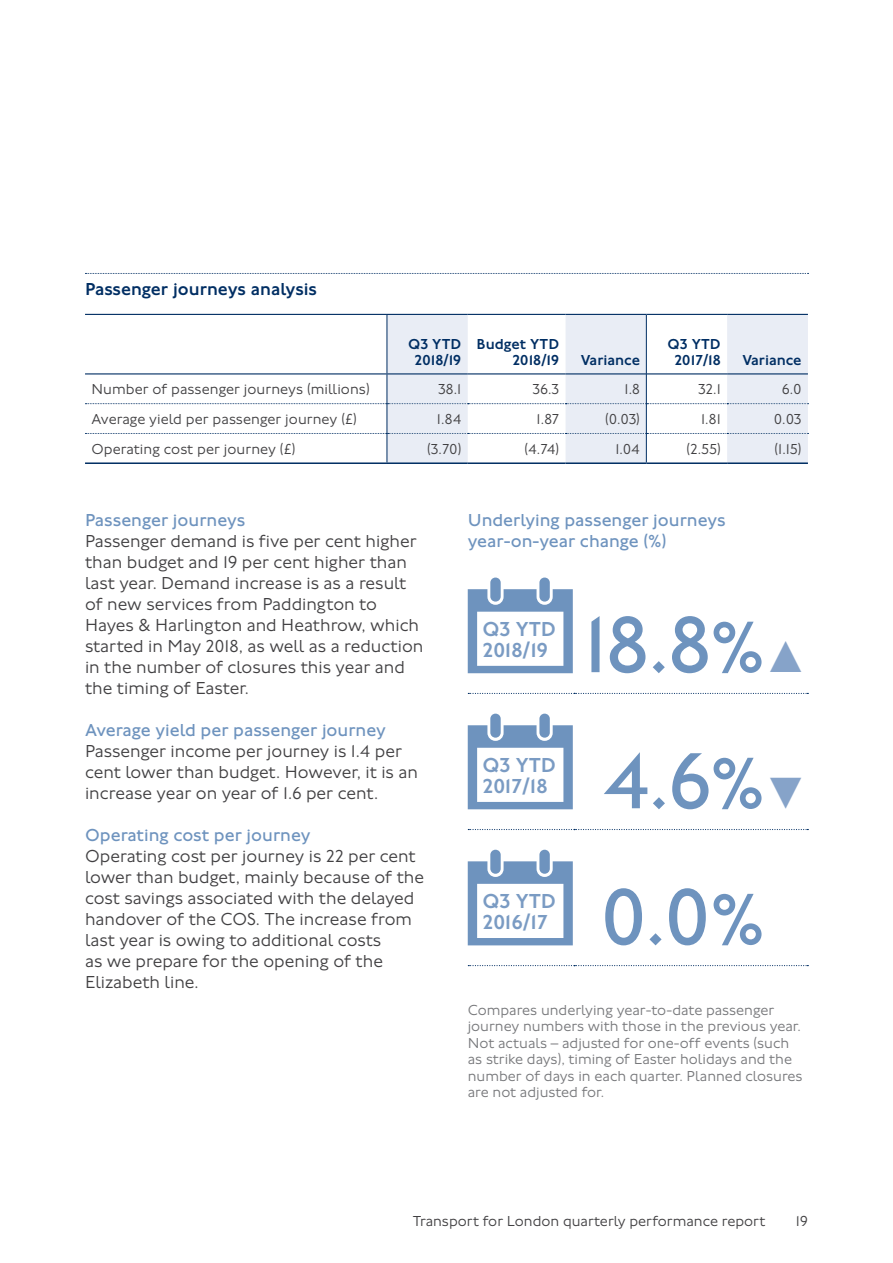
<style>
.page{position:relative;width:893px;height:1263px;background:#fff}
.page>*{position:absolute;margin:0;border:0;box-sizing:border-box;transform-origin:0 0}
.t1{font:82.5px "Johnston 100";color:#6e93be}
.Body_12_14{font:500 21px/21px "Johnston 100";color:#7a9bc3}
.Body_12_14-2{font:300 18px/21px "Johnston 100";color:#414042}
.Body_Sub-heading_12_14{font:18px/21px "Johnston 100";color:#6e93be}
.Body_Heading_12_14_RuleAbove{font:500 18px "Johnston 100";color:#002e63}
.GraphNarrative_10_11{font:300 15px/16.5px "Johnston 100";color:#77787b}
.GraphNarrative_10_11-2{font:300 15px "Johnston 100";letter-spacing:.005em;color:#414042}
.GraphNarrative_10_11-3{font:500 15px/16.5px "Johnston 100";color:#002e63;text-align:center}
.Body_12_14-3{font:500 15px "Johnston 100";color:#002e63}
.s1{font-size:74.25px}
.s2{font-family:"NJ Font";font-weight:300;font-size:45px;color:#86a3c9}
.s3{font-family:"NJ Font";font-weight:300;font-size:45px;color:#fff}
</style>
<div class="page">
<svg style="left:85px;top:273px;width:723px;height:1px"></svg>
<svg style="left:388px;top:315px;width:420px;height:88px;fill:#e9edf5"></svg>
<hr style="left:85px;top:314px;width:302px;height:1px;background:#002e63">
<hr style="left:387px;top:314px;width:81px;height:1px;background:#002e63">
<hr style="left:468px;top:314px;width:98px;height:1px;background:#002e63">
<hr style="left:566px;top:314px;width:80px;height:1px;background:#002e63">
<hr style="left:646px;top:314px;width:81px;height:1px;background:#002e63">
<hr style="left:727px;top:314px;width:81px;height:1px;background:#002e63">
<hr style="left:85px;top:373px;width:302px;height:1px;background:#002e63">
<hr style="left:387px;top:373px;width:81px;height:1px;background:#002e63">
<hr style="left:468px;top:373px;width:98px;height:1px;background:#002e63">
<hr style="left:566px;top:373px;width:80px;height:1px;background:#002e63">
<hr style="left:647px;top:373px;width:80px;height:1px;background:#002e63">
<hr style="left:727px;top:373px;width:81px;height:1px;background:#002e63">
<hr style="left:85px;top:462px;width:302px;height:2px;background:#002e63">
<hr style="left:387px;top:462px;width:81px;height:2px;background:#002e63">
<hr style="left:468px;top:462px;width:98px;height:2px;background:#002e63">
<hr style="left:566px;top:462px;width:80px;height:2px;background:#002e63">
<hr style="left:646px;top:462px;width:81px;height:2px;background:#002e63">
<hr style="left:727px;top:462px;width:81px;height:2px;background:#002e63">
<hr style="left:387px;top:315px;width:1px;height:59px;background:#002e63">
<hr style="left:387px;top:374px;width:1px;height:30px;background:#002e63">
<hr style="left:646px;top:315px;width:1px;height:59px;background:#002e63">
<hr style="left:646px;top:374px;width:1px;height:30px;background:#002e63">
<svg style="left:85px;top:403px;width:723px;height:59px"></svg>
<svg style="left:468px;top:693px;width:340px;height:1px"></svg>
<svg style="left:468px;top:829px;width:340px;height:1px"></svg>
<svg style="left:468px;top:965px;width:340px;height:1px"></svg>
<svg style="left:468px;top:577px;width:105px;height:96px"></svg>
<svg style="left:468px;top:714px;width:105px;height:95px"></svg>
<svg style="left:468px;top:850px;width:105px;height:95px"></svg>
<h3 class="Body_Heading_12_14_RuleAbove" style="left:85px;top:279px;width:234px">Passenger journeys analysis</h3>
<p class="GraphNarrative_10_11-3" style="left:408px;top:336px;width:55px">Q3 YTD<br>2018/19</p>
<p class="GraphNarrative_10_11-3" style="left:477px;top:336px;width:84px;text-align:right">Budget YTD<br>2018/19</p>
<p class="Body_12_14-3" style="left:581px;top:352px;width:61px">Variance</p>
<p class="GraphNarrative_10_11-3" style="left:667px;top:336px;width:55px">Q3 YTD<br>2017/18</p>
<p class="Body_12_14-3" style="left:742px;top:352px;width:61px">Variance</p>
<p class="GraphNarrative_10_11-2" style="left:91px;top:381px;width:280px">Number of passenger journeys (millions)</p>
<p class="GraphNarrative_10_11-2" style="left:438px;top:381px;width:25px">38.1</p>
<p class="GraphNarrative_10_11-2" style="left:532px;top:381px;width:28px">36.3</p>
<p class="GraphNarrative_10_11-2" style="left:625px;top:381px;width:17px">1.8</p>
<p class="GraphNarrative_10_11-2" style="left:698px;top:381px;width:24px">32.1</p>
<p class="GraphNarrative_10_11-2" style="left:782px;top:381px;width:21px">6.0</p>
<p class="GraphNarrative_10_11-2" style="left:91px;top:411px;width:267px">Average yield per passenger journey (£)</p>
<p class="GraphNarrative_10_11-2" style="left:437px;top:411px;width:26px">1.84</p>
<p class="GraphNarrative_10_11-2" style="left:536px;top:411px;width:24px">1.87</p>
<p class="GraphNarrative_10_11-2" style="left:605px;top:411px;width:36px">(0.03)</p>
<p class="GraphNarrative_10_11-2" style="left:701px;top:411px;width:21px">1.81</p>
<p class="GraphNarrative_10_11-2" style="left:774px;top:411px;width:29px">0.03</p>
<p class="GraphNarrative_10_11-2" style="left:91px;top:441px;width:206px">Operating cost per journey (£)</p>
<p class="GraphNarrative_10_11-2" style="left:427px;top:441px;width:36px">(3.70)</p>
<p class="GraphNarrative_10_11-2" style="left:524px;top:441px;width:36px">(4.74)</p>
<p class="GraphNarrative_10_11-2" style="left:615px;top:441px;width:26px">1.04</p>
<p class="GraphNarrative_10_11-2" style="left:686px;top:441px;width:36px">(2.55)</p>
<p class="GraphNarrative_10_11-2" style="left:775px;top:441px;width:28px">(1.15)</p>
<h4 class="Body_Sub-heading_12_14" style="left:85px;top:510px;width:162px">Passenger journeys</h4>
<p class="Body_12_14-2" style="left:85px;top:531px;width:340px">Passenger demand is five per cent higher than budget and 19 per cent higher than last year. Demand increase is as a result of new services from Paddington to Hayes &amp; Harlington and Heathrow, which started in May 2018, as well as a reduction in the number of closures this year and the timing of Easter.</p>
<h4 class="Body_Sub-heading_12_14" style="left:85px;top:720px;width:302px">Average yield per passenger journey</h4>
<p class="Body_12_14-2" style="left:85px;top:741px;width:335px">Passenger income per journey is 1.4 per cent lower than budget. However, it is an increase year on year of 1.6 per cent.</p>
<h4 class="Body_Sub-heading_12_14" style="left:85px;top:825px;width:227px">Operating cost per journey</h4>
<p class="Body_12_14-2" style="left:85px;top:846px;width:341px">Operating cost per journey is 22 per cent lower than budget, mainly because of the cost savings associated with the delayed handover of the COS. The increase from last year is owing to additional costs<br>as we prepare for the opening of the Elizabeth line.</p>
<h4 class="Body_Sub-heading_12_14" style="left:468px;top:510px;width:260px">Underlying passenger journeys year-on-year change (%)</h4>
<p class="Body_12_14" style="left:483px;top:619px;width:75px">Q3 YTD<br>2018/19</p>
<p class="t1" style="left:583px;top:599px;width:226px">18.8<span class="s1">%</span><span class="s2">▲</span></p>
<p class="Body_12_14" style="left:483px;top:755px;width:75px">Q3 YTD<br>2017/18</p>
<p class="t1" style="left:603px;top:735px;width:207px">4.6<span class="s1">%</span><span class="s2">▼</span></p>
<p class="Body_12_14" style="left:483px;top:891px;width:75px">Q3 YTD<br>2016/17</p>
<p class="t1" style="left:599px;top:872px;width:210px">0.0<span class="s1">%</span><span class="s3">▼</span></p>
<p class="GraphNarrative_10_11" style="left:468px;top:1001px;width:336px">Compares underlying year-to-date passenger journey numbers with those in the previous year.<br>Not actuals – adjusted for one-off events (such as strike days), timing of Easter holidays and the number of days in each quarter. Planned closures are not adjusted for.</p>
<p class="GraphNarrative_10_11-2" style="left:413px;top:1213px;width:354px">Transport for London quarterly performance report</p>
<p class="GraphNarrative_10_11-2" style="left:796px;top:1213px;width:13px">19</p>
</div>
